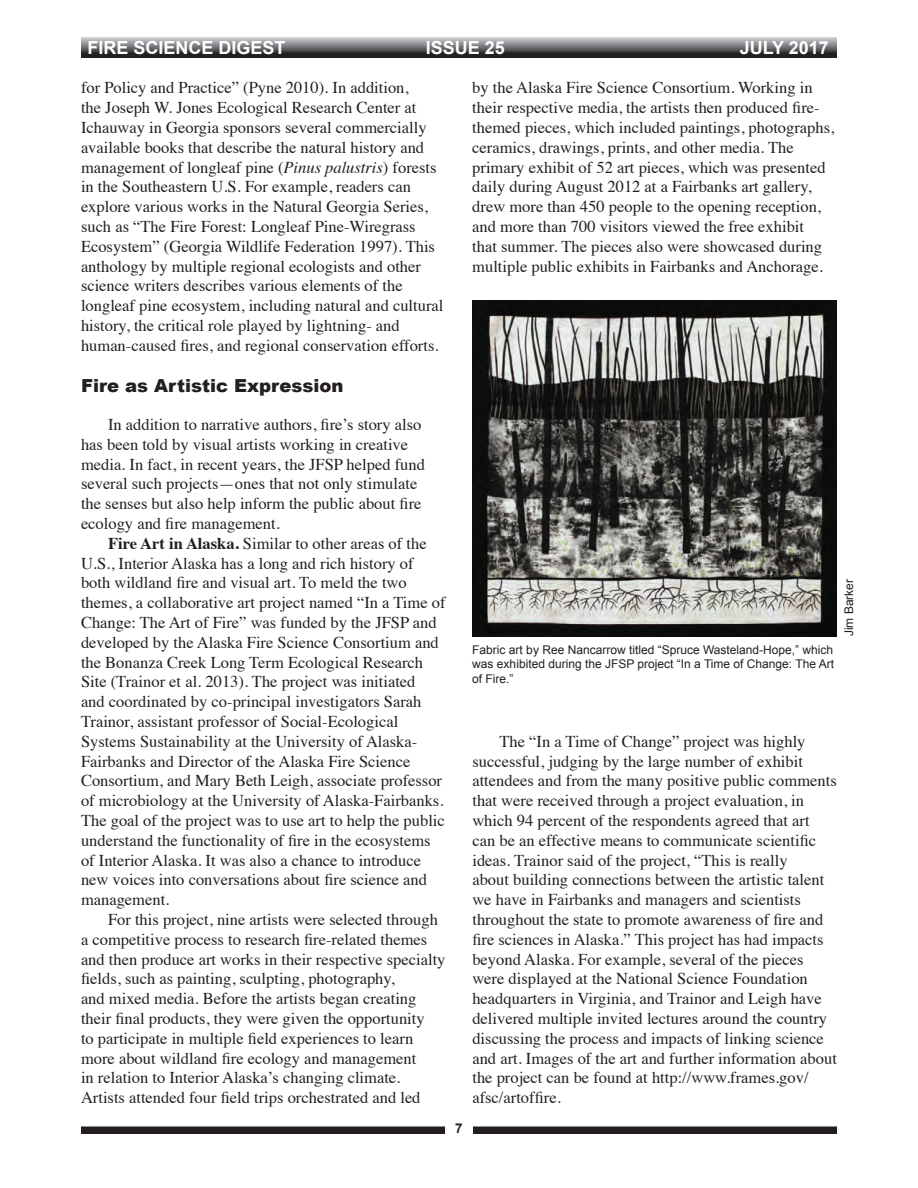
<style>
.page{position:relative;width:918px;height:1188px;background:#fff}
.page>*{position:absolute;margin:0;border:0;box-sizing:border-box;transform-origin:0 0}
.t1{font:700 18px "Arial";color:#fff}
.t2{font:900 18px "Arial";color:#231f20}
.t3{font:16.5px/19.8px "Times";color:#231f20}
.t4{font:700 13.5px "Arial";color:#231f20}
.t5{font:12px/14.4px "Arial";color:#231f20;text-align:justify}
.s1{font-style:italic}
.s2{font-weight:700}
</style>
<div class="page">
<div style="left:81px;top:1126px;width:756px;height:8px;background:#231f20"></div>
<div style="left:446px;top:1116px;width:27px;height:32px;background:#fff"></div>
<svg style="left:81px;top:38px;width:756px;height:20px;background:#68686a"></svg>
<img style="left:472px;top:301px;width:365px;height:335px">
<p class="t1" style="left:88px;top:35px;width:200px">FIRE SCIENCE DIGEST</p>
<p class="t1" style="left:426px;top:35px;width:81px">ISSUE 25</p>
<p class="t1" style="left:740px;top:35px;width:90px">JULY 2017</p>
<p class="t3" style="left:81px;top:77px;width:364px">for Policy and Practice” (Pyne 2010). In addition,<br>the Joseph W. Jones Ecological Research Center at Ichauway in Georgia sponsors several commercially available books that describe the natural history and management of longleaf pine (<span class="s1">Pinus palustris</span>) forests in the Southeastern U.S. For example, readers can explore various works in the Natural Georgia Series, such as “The Fire Forest: Longleaf Pine-Wiregrass Ecosystem” (Georgia Wildlife Federation 1997). This anthology by multiple regional ecologists and other science writers describes various elements of the longleaf pine ecosystem, including natural and cultural history, the critical role played by lightning- and human-caused fires, and regional conservation efforts.</p>
<p class="t2" style="left:81px;top:373px;width:264px">Fire as Artistic Expression</p>
<p class="t3" style="left:81px;top:413px;width:345px;text-indent:27px">In addition to narrative authors, fire’s story also has been told by visual artists working in creative media. In fact, in recent years, the JFSP helped fund several such projects—ones that not only stimulate the senses but also help inform the public about fire ecology and fire management.</p>
<p class="t3" style="left:81px;top:532px;width:366px;text-indent:27px"><span class="s2">Fire Art in Alaska.</span> Similar to other areas of the U.S., Interior Alaska has a long and rich history of both wildland fire and visual art. To meld the two themes, a collaborative art project named “In a Time of Change: The Art of Fire” was funded by the JFSP and developed by the Alaska Fire Science Consortium and the Bonanza Creek Long Term Ecological Research Site (Trainor et al. 2013). The project was initiated<br>and coordinated by co-principal investigators Sarah Trainor, assistant professor of Social-Ecological Systems Sustainability at the University of Alaska-Fairbanks and Director of the Alaska Fire Science Consortium, and Mary Beth Leigh, associate professor of microbiology at the University of Alaska-Fairbanks.<br>The goal of the project was to use art to help the public understand the functionality of fire in the ecosystems of Interior Alaska. It was also a chance to introduce new voices into conversations about fire science and management.</p>
<p class="t3" style="left:81px;top:908px;width:366px;text-indent:27px">For this project, nine artists were selected through a competitive process to research fire-related themes and then produce art works in their respective specialty fields, such as painting, sculpting, photography,<br>and mixed media. Before the artists began creating their final products, they were given the opportunity<br>to participate in multiple field experiences to learn more about wildland fire ecology and management<br>in relation to Interior Alaska’s changing climate.<br>Artists attended four field trips orchestrated and led</p>
<p class="t3" style="left:472px;top:77px;width:364px">by the Alaska Fire Science Consortium. Working in their respective media, the artists then produced fire&shy;themed pieces, which included paintings, photographs, ceramics, drawings, prints, and other media. The primary exhibit of 52 art pieces, which was presented daily during August 2012 at a Fairbanks art gallery, drew more than 450 people to the opening reception, and more than 700 visitors viewed the free exhibit<br>that summer. The pieces also were showcased during multiple public exhibits in Fairbanks and Anchorage.</p>
<p class="t5" style="left:842px;top:636px;width:59px;rotate:-90deg">Jim Barker</p>
<p class="t5" style="left:472px;top:642px;width:363px">Fabric art by Ree Nancarrow titled “Spruce Wasteland-Hope,” which was exhibited during the JFSP project “In a Time of Change: The Art of Fire.”</p>
<p class="t3" style="left:472px;top:730px;width:366px;text-indent:27px">The “In a Time of Change” project was highly successful, judging by the large number of exhibit attendees and from the many positive public comments that were received through a project evaluation, in which 94 percent of the respondents agreed that art<br>can be an effective means to communicate scientific ideas. Trainor said of the project, “This is really<br>about building connections between the artistic talent we have in Fairbanks and managers and scientists throughout the state to promote awareness of fire and fire sciences in Alaska.” This project has had impacts beyond Alaska. For example, several of the pieces were displayed at the National Science Foundation headquarters in Virginia, and Trainor and Leigh have delivered multiple invited lectures around the country discussing the process and impacts of linking science and art. Images of the art and further information about the project can be found at http://www.frames.gov/ afsc/artoffire.</p>
<p class="t4" style="left:455px;top:1120px;width:9px">7</p>
</div>
